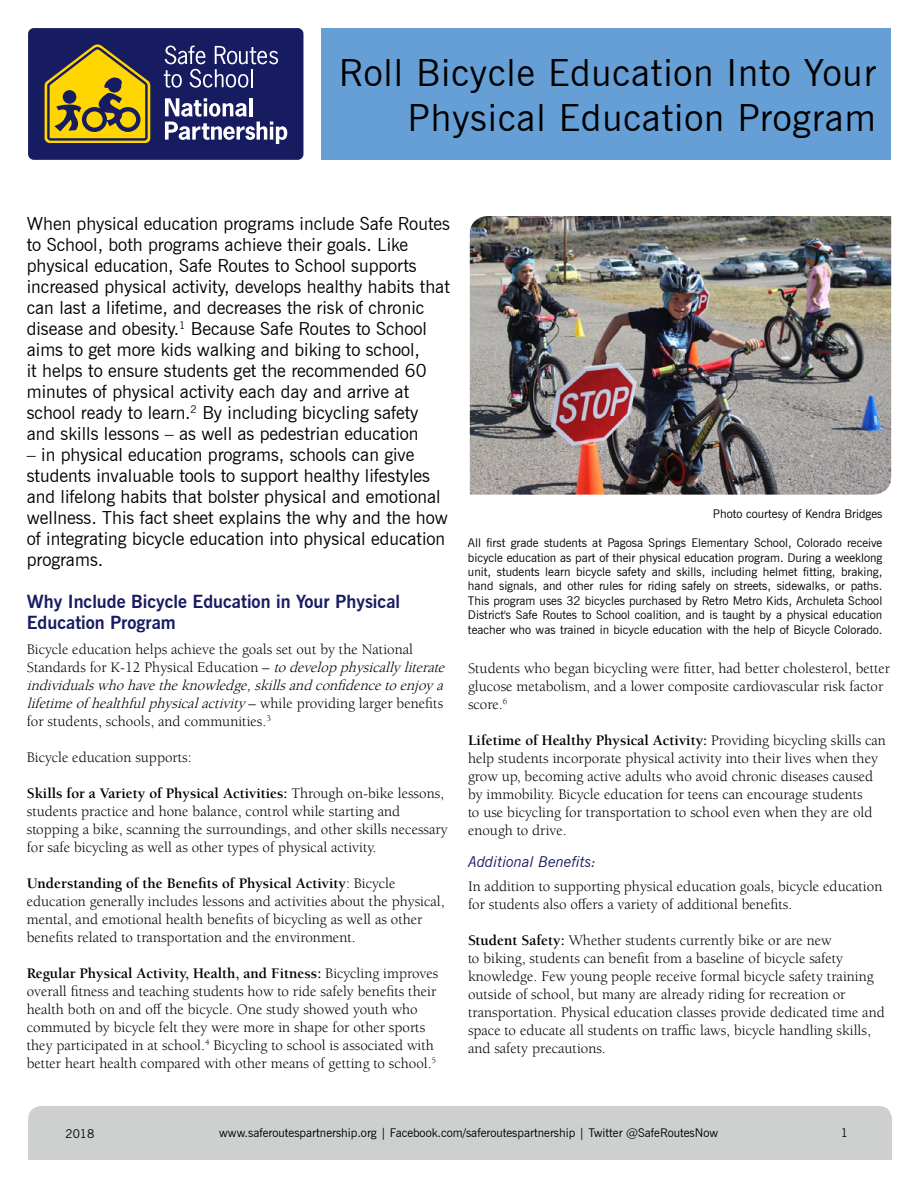
<style>
.page{position:relative;width:918px;height:1188px;background:#fff}
.page>*{position:absolute;margin:0;border:0;box-sizing:border-box;transform-origin:0 0}
.t1{font:37.5px/45px "News Gothic BT";letter-spacing:.025em;color:#000;text-align:right}
.t2{font:18px/21px "News Gothic BT";color:#000}
.t3{font:700 18px/21.6px "News Gothic BT";color:#171b60}
.t4{font:15px/18px "Berkeley Std";color:#000}
.t5{font:italic 15px "News Gothic BT";color:#171b60}
.t6{font:12px/14.4px "News Gothic BT";color:#000;text-align:justify}
.s1{font-style:italic}
.s2{font-weight:700}
</style>
<div class="page">
<div style="left:28px;top:1106px;width:864px;height:54px;background:#ced0d0"></div>
<div style="left:322px;top:28px;width:569px;height:132px;background:#669fd5"></div>
<div style="left:28px;top:28px;width:275px;height:132px;background:#171b60;border-radius:6px"></div>
<svg style="left:45px;top:44px;width:105px;height:99px"></svg>
<svg style="left:164px;top:46px;width:114px;height:42px"></svg>
<svg style="left:165px;top:98px;width:122px;height:46px"></svg>
<img style="left:470px;top:216px;width:421px;height:279px">
<h1 class="t1" style="left:339px;top:50px;width:538px">Roll Bicycle Education Into Your<br>Physical Education Program</h1>
<p class="t2" style="left:27px;top:213px;width:425px">When physical education programs include Safe Routes to School, both programs achieve their goals. Like physical education, Safe Routes to School supports increased physical activity, develops healthy habits that can last a lifetime, and decreases the risk of chronic disease and obesity.<sup>1</sup> Because Safe Routes to School aims to get more kids walking and biking to school,<br>it helps to ensure students get the recommended 60 minutes of physical activity each day and arrive at school ready to learn.<sup>2</sup> By including bicycling safety and skills lessons – as well as pedestrian education</p>
<p class="t2" style="left:27px;top:444px;width:423px">– in physical education programs, schools can give students invaluable tools to support healthy lifestyles and lifelong habits that bolster physical and emotional wellness. This fact sheet explains the why and the how of integrating bicycle education into physical education programs.</p>
<p class="t3" style="left:27px;top:590px;width:375px">Why Include Bicycle Education in Your Physical<br>Education Program</p>
<p class="t4" style="left:27px;top:640px;width:423px">Bicycle education helps achieve the goals set out by the National Standards for K-12 Physical Education – <span class="s1">todevelopphysically literate individualswhohavetheknowledge,skillsandconfidencetoenj oy a lifetimeof healthfulphysicalactivity</span> – w h i l e p r o v i d i n g l a r g e r b e n e fi t s for students, schools, and communities.<sup>3</sup></p>
<p class="t4" style="left:27px;top:748px;width:166px">Bicycle education supports:</p>
<p class="t4" style="left:27px;top:784px;width:423px"><span class="s2">Skills for a Variety of Physical Activities:</span> Through on-bike lessons, students practice and hone balance, control while starting and stopping a bike, scanning the surroundings, and other skills necessary for safe bicycling as well as other types of physical activity.</p>
<p class="t4" style="left:27px;top:874px;width:419px"><span class="s2">Understanding of the Benefits of Physical Activity</span>: Bicycle education generally includes lessons and activities about the physical, mental, and emotional health benefits of bicycling as well as other benefits related to transportation and the environment.</p>
<p class="t4" style="left:27px;top:964px;width:413px"><span class="s2">Regular Physical Activity, Health, and Fitness:</span> Bicycling improves overall fitness and teaching students how to ride safely benefits their health both on and off the bicycle. One study showed youth who commuted by bicycle felt they were more in shape for other sports they participated in at school.<sup>4</sup> Bicycling to school is associated with better heart health compared with other means of getting to school.<sup>5</sup></p>
<p class="t6" style="left:713px;top:507px;width:171px">Photo courtesy of Kendra Bridges</p>
<p class="t6" style="left:468px;top:536px;width:416px">All first grade students at Pagosa Springs Elementary School, Colorado receive bicycle education as part of their physical education program. During a weeklong unit, students learn bicycle safety and skills, including helmet fitting, braking, hand signals, and other rules for riding safely on streets, sidewalks, or paths.<br>This program uses 32 bicycles purchased by Retro Metro Kids, Archuleta School District's Safe Routes to School coalition, and is taught by a physical education teacher who was trained in bicycle education with the help of Bicycle Colorado.</p>
<p class="t4" style="left:468px;top:660px;width:424px">Students who began bicycling were fitter, had better cholesterol, better glucose metabolism, and a lower composite cardiovascular risk factor score.<sup>6</sup></p>
<p class="t4" style="left:468px;top:732px;width:420px"><span class="s2">Lifetime of Healthy Physical Activity:</span> Providing bicycling skills can help students incorporate physical activity into their lives when they grow up, becoming active adults who avoid chronic diseases caused by immobility. Bicycle education for teens can encourage students<br>to use bicycling for transportation to school even when they are old enough to drive.</p>
<p class="t5" style="left:468px;top:852px;width:130px">Additional Benefits:</p>
<p class="t4" style="left:468px;top:878px;width:416px">In addition to supporting physical education goals, bicycle education for students also offers a variety of additional benefits.</p>
<p class="t4" style="left:468px;top:932px;width:418px"><span class="s2">Student Safety:</span> Whether students currently bike or are new<br>to biking, students can benefit from a baseline of bicycle safety knowledge. Few young people receive formal bicycle safety training outside of school, but many are already riding for recreation or transportation. Physical education classes provide dedicated time and space to educate all students on traffic laws, bicycle handling skills, and safety precautions.</p>
<p class="t6" style="left:65px;top:1126px;width:30px">2018</p>
<p class="t6" style="left:219px;top:1126px;width:501px">www.saferoutespartnership.org | Facebook.com/saferoutespartnership | Twitter @SafeRoutesNow</p>
<p class="t6" style="left:841px;top:1126px;width:9px">1</p>
</div>
